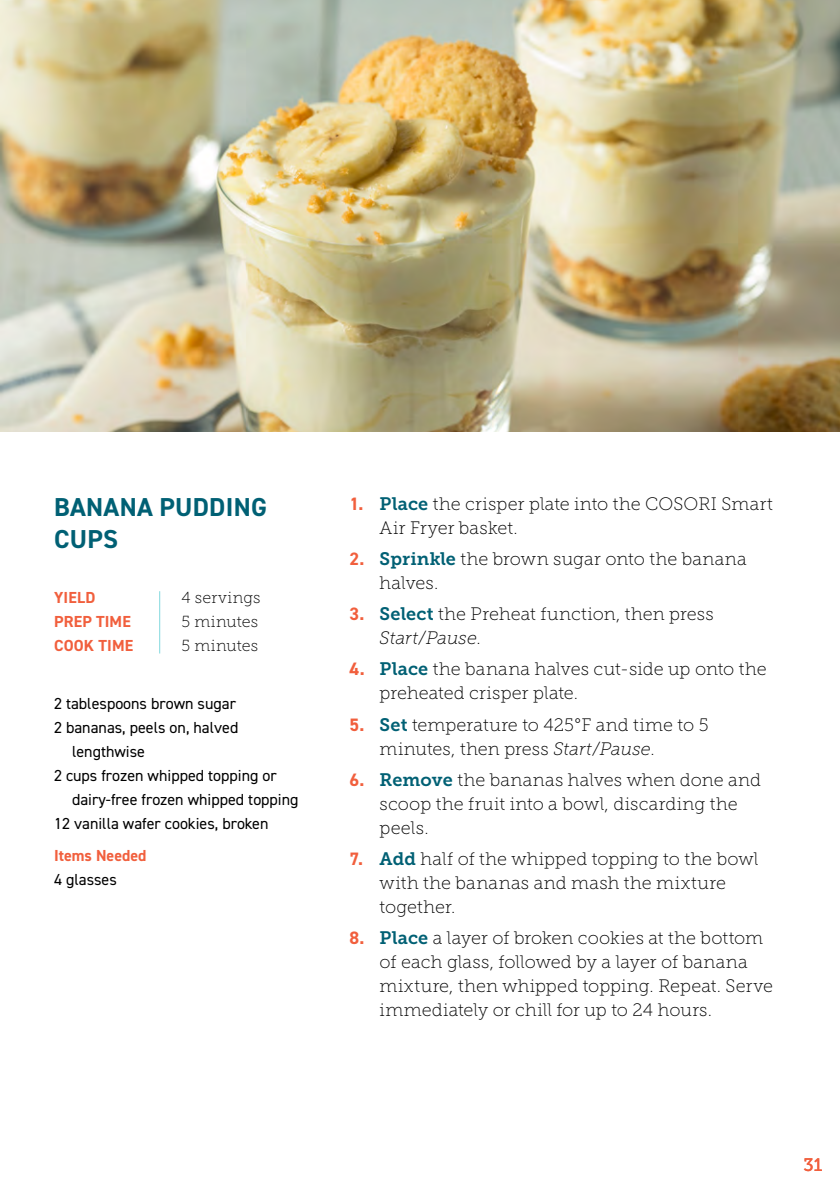
<style>
.page{position:relative;width:840px;height:1191px;background:#fff}
.page>*{position:absolute;margin:0;border:0;box-sizing:border-box;transform-origin:0 0}
.t1{font:700 26px/31.2px "DIN2014";letter-spacing:.01em;color:#006074}
.t2{font:18px/24px "Museo Slab 100";letter-spacing:.005em;color:#000}
.t3{font:18px "Museo Slab 500";color:#f15f3d}
.t4{font:16px "DIN2014";color:#000}
.t5{font:700 16px/24px "DIN2014";letter-spacing:.01em;color:#f15f3d}
.t6{font:16px/24px "Museo Slab 100";letter-spacing:.015em;color:#000}
.s1{font-family:"DIN2014";font-weight:700;color:#f15f3d}
.s2{font-family:"Museo Slab 700";color:#006074}
.s3{font-style:italic}
</style>
<div class="page">
<img style="left:0;top:0;width:839px;height:431px">
<hr style="left:159px;top:591px;width:1px;height:62px;background:#82d9de">
<h1 class="t1" style="left:54px;top:491px;width:214px">BANANA PUDDING<br>CUPS</h1>
<p class="t5" style="left:54px;top:585px;width:81px">YIELD<br>PREP TIME<br>COOK TIME</p>
<p class="t6" style="left:181px;top:586px;width:80px">4 servings<br>5 minutes<br>5 minutes</p>
<p class="t4" style="left:54px;top:693px;width:183px">2 tablespoons brown sugar</p>
<p class="t4" style="left:54px;top:717px;width:186px">2 bananas, peels on, halved</p>
<p class="t4" style="left:72px;top:741px;width:74px">lengthwise</p>
<p class="t4" style="left:54px;top:765px;width:224px">2 cups frozen whipped topping or</p>
<p class="t4" style="left:72px;top:789px;width:228px">dairy-free frozen whipped topping</p>
<p class="t4" style="left:54px;top:813px;width:216px">12 vanilla wafer cookies, broken</p>
<p class="t5" style="left:54px;top:843px;width:94px">Items Needed</p>
<p class="t4" style="left:54px;top:869px;width:64px">4 glasses</p>
<p class="t2" style="left:379px;top:491px;width:394px;text-indent:-30px"><span class="s1">1.</span> <span class="s2">Place</span> the crisper plate into the COSORI Smart<br>Air Fryer basket.</p>
<p class="t2" style="left:379px;top:547px;width:368px;text-indent:-30px"><span class="s1">2.</span> <span class="s2">Sprinkle</span> the brown sugar onto the banana halves.</p>
<p class="t2" style="left:379px;top:602px;width:335px;text-indent:-30px"><span class="s1">3.</span> <span class="s2">Select</span> the Preheat function, then press<br><span class="s3">Start/Pause</span>.</p>
<p class="t2" style="left:379px;top:657px;width:388px;text-indent:-30px"><span class="s1">4.</span> <span class="s2">Place</span> the banana halves cut-side up onto the preheated crisper plate.</p>
<p class="t2" style="left:379px;top:712px;width:330px;text-indent:-30px"><span class="s1">5.</span> <span class="s2">Set</span> temperature to 425°F and time to 5 minutes, then press <span class="s3">Start/Pause</span>.</p>
<p class="t2" style="left:379px;top:767px;width:383px;text-indent:-30px"><span class="s1">6.</span> <span class="s2">Remove</span> the bananas halves when done and scoop the fruit into a bowl, discarding the peels.</p>
<p class="t2" style="left:379px;top:847px;width:380px;text-indent:-30px"><span class="s1">7.</span> <span class="s2">Add</span> half of the whipped topping to the bowl with the bananas and mash the mixture together.</p>
<p class="t2" style="left:379px;top:926px;width:395px;text-indent:-30px"><span class="s1">8.</span> <span class="s2">Place</span> a layer of broken cookies at the bottom of each glass, followed by a layer of banana mixture, then whipped topping. Repeat. Serve immediately or chill for up to 24 hours.</p>
<p class="t3" style="left:803px;top:1154px;width:20px">31</p>
</div>
